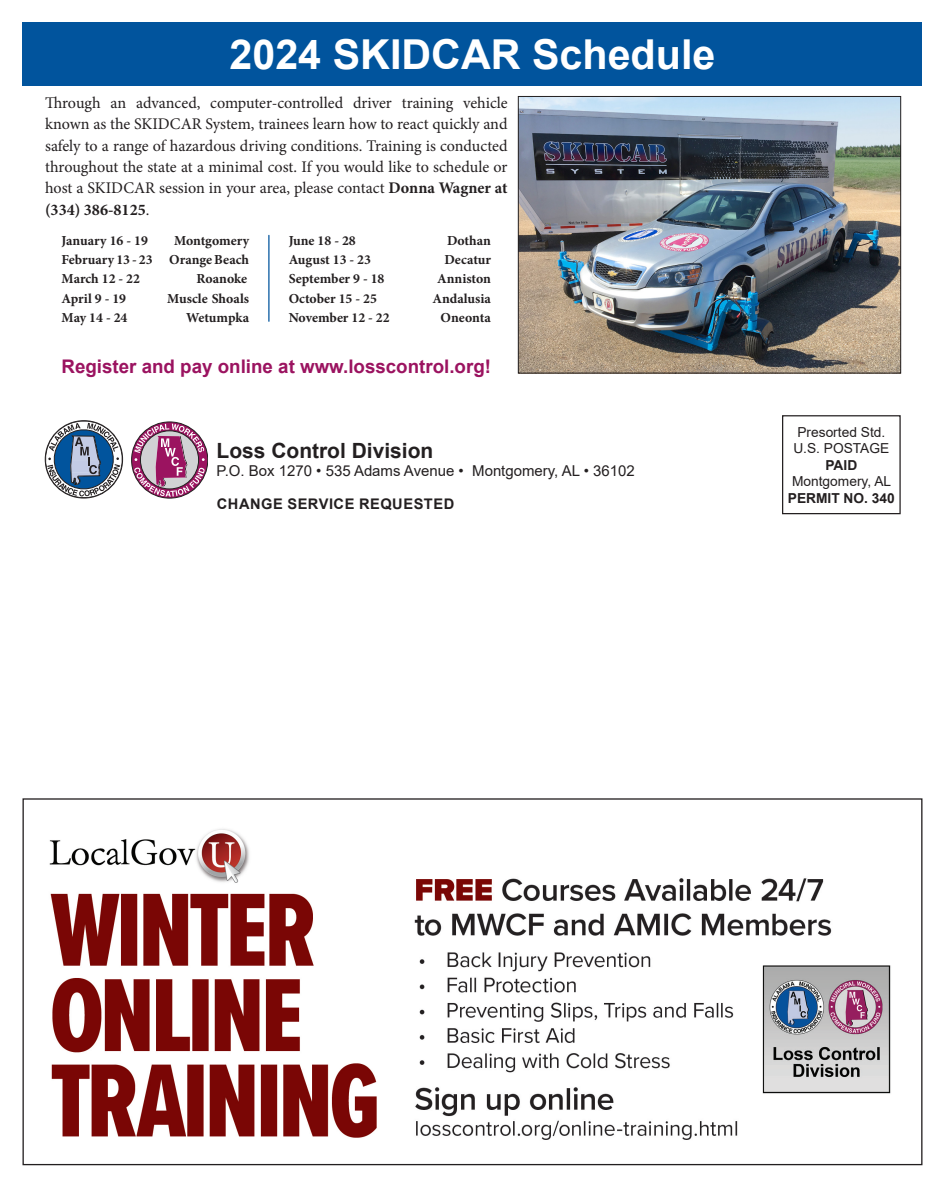
<style>
.page{position:relative;width:945px;height:1193px;background:#fff}
.page>*{position:absolute;margin:0;border:0;box-sizing:border-box;transform-origin:0 0}
.t1{font:700 41.25px "Arial";color:#fff}
.t2{font:700 21px "Arial";color:#231f20}
.t3{font:700 18.75px "Arial";color:#9b1360}
.t4{font:16.25px/21.4px "Minion Pro";color:#231f20;text-align:justify}
.t5{font:15px "Arial";color:#231f20}
.t6{font:700 14.62px "Arial";letter-spacing:.035em;color:#231f20}
.t7{font:700 13.75px "Minion Pro";color:#231f20}
.t8{font:13.75px "Arial";color:#231f20}
.t9{font:700 13.75px "Arial";color:#231f20}
.s1{font-weight:700}
</style>
<div class="page">
<svg style="left:134px;top:423px;width:71px;height:73px"></svg>
<svg style="left:45px;top:420px;width:78px;height:78px"></svg>
<div style="left:45px;top:420px;width:78px;height:78px;border:1px solid #231f20;border-radius:50%"></div>
<div style="left:782px;top:415px;width:119px;height:99px;border:1px solid #231f20"></div>
<div style="left:22px;top:22px;width:900px;height:64px;background:#01549d"></div>
<img style="left:520px;top:98px;width:379px;height:273px">
<div style="left:518px;top:96px;width:383px;height:277px;border:1px solid #231f20"></div>
<hr style="left:268px;top:235px;width:2px;height:86px;background:#01549d">
<img style="left:49px;top:829px;width:328px;height:309px">
<img style="left:414px;top:878px;width:477px;height:262px">
<p class="t1" style="left:230px;top:26px;width:487px">2024 SKIDCAR Schedule</p>
<p class="t4" style="left:45px;top:92px;width:464px">Through an advanced, computer-controlled driver training vehicle known as the SKIDCAR System, trainees learn how to react quickly and safely to a range of hazardous driving conditions. Training is conducted throughout the state at a minimal cost. If you would like to schedule or host a SKIDCAR session in your area, please contact <span class="s1">Donna Wagner at (334) 386-8125</span>.</p>
<p class="t7" style="left:62px;top:231px;width:88px">January 16 - 19</p>
<p class="t7" style="left:174px;top:231px;width:77px">Montgomery</p>
<p class="t7" style="left:62px;top:250px;width:189px">February 13 - 23 Orange Beach</p>
<p class="t7" style="left:62px;top:269px;width:80px">March 12 - 22</p>
<p class="t7" style="left:197px;top:269px;width:52px">Roanoke</p>
<p class="t7" style="left:62px;top:288px;width:66px">April 9 - 19</p>
<p class="t7" style="left:167px;top:288px;width:83px">Muscle Shoals</p>
<p class="t7" style="left:62px;top:308px;width:67px">May 14 - 24</p>
<p class="t7" style="left:186px;top:308px;width:64px">Wetumpka</p>
<p class="t7" style="left:289px;top:231px;width:69px">June 18 - 28</p>
<p class="t7" style="left:447px;top:231px;width:45px">Dothan</p>
<p class="t7" style="left:289px;top:250px;width:84px">August 13 - 23</p>
<p class="t7" style="left:444px;top:250px;width:48px">Decatur</p>
<p class="t7" style="left:289px;top:269px;width:97px">September 9 - 18</p>
<p class="t7" style="left:437px;top:269px;width:55px">Anniston</p>
<p class="t7" style="left:289px;top:288px;width:90px">October 15 - 25</p>
<p class="t7" style="left:432px;top:288px;width:60px">Andalusia</p>
<p class="t7" style="left:289px;top:308px;width:102px">November 12 - 22</p>
<p class="t7" style="left:441px;top:308px;width:52px">Oneonta</p>
<p class="t3" style="left:62px;top:353px;width:431px">Register and pay online at www.losscontrol.org!</p>
<p class="t2" style="left:217px;top:435px;width:218px">Loss Control Division</p>
<p class="t5" style="left:217px;top:460px;width:420px">P.O. Box 1270 • 535 Adams Avenue • Montgomery, AL • 36102</p>
<p class="t6" style="left:217px;top:493px;width:239px">CHANGE SERVICE REQUESTED</p>
<p class="t8" style="left:797px;top:422px;width:89px">Presorted Std.</p>
<p class="t8" style="left:793px;top:439px;width:98px">U.S. POSTAGE</p>
<p class="t9" style="left:825px;top:455px;width:33px">PAID</p>
<p class="t8" style="left:792px;top:472px;width:101px">Montgomery, AL</p>
<p class="t9" style="left:788px;top:488px;width:108px">PERMIT NO. 340</p>
</div>
